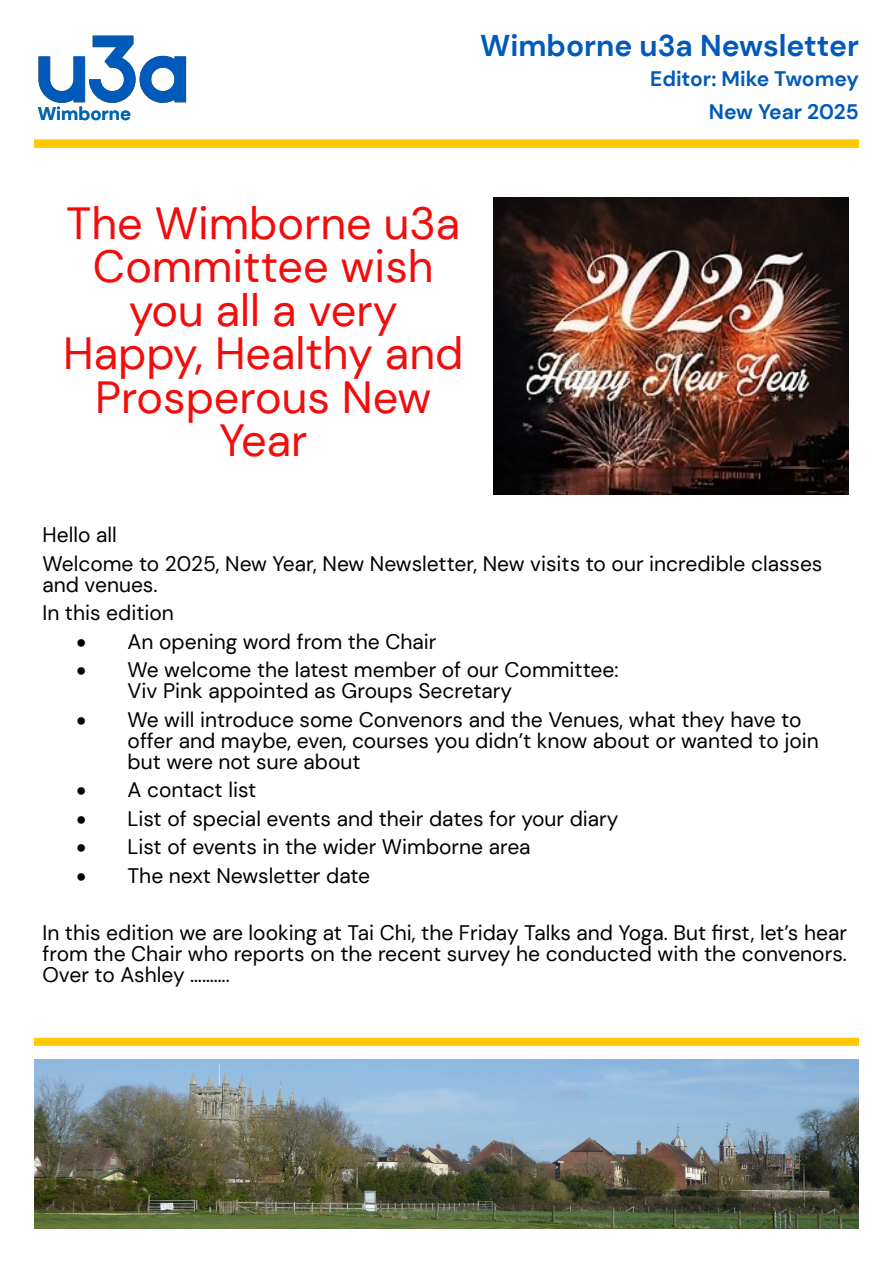
<style>
.page{position:relative;width:893px;height:1263px;background:#fff}
.page>*{position:absolute;margin:0;border:0;box-sizing:border-box;transform-origin:0 0}
.t1{font:45px/43.5px "DM Sans";color:#f20d0d;text-align:center}
.t2{font:700 30px "DM Sans";color:#005ab9}
.t3{font:21px/28.5px "DM Sans";color:#000}
.t4{font:700 21px "DM Sans";color:#005ab9}
.t5{font:700 18.45px "DM Sans";color:#0065b1}
</style>
<div class="page">
<img style="left:38px;top:35px;width:149px;height:68px">
<div style="left:34px;top:1038px;width:825px;height:8px;background:#ffc800"></div>
<img style="left:34px;top:1059px;width:825px;height:170px">
<div style="left:34px;top:140px;width:825px;height:8px;background:#ffc800"></div>
<img style="left:493px;top:198px;width:355px;height:296px">
<p class="t5" style="left:38px;top:102px;width:95px">Wimborne</p>
<h2 class="t2" style="left:480px;top:26px;width:380px">Wimborne u3a Newsletter</h2>
<p class="t4" style="left:650px;top:65px;width:210px">Editor: Mike Twomey</p>
<p class="t4" style="left:709px;top:98px;width:152px">New Year 2025</p>
<h1 class="t1" style="left:63px;top:202px;width:402px">The Wimborne u3a<br>Committee wish you all a very<br>Happy, Healthy and<br>Prosperous New<br>Year</h1>
<p class="t3" style="left:43px;top:521px;width:781px">Hello all<br>Welcome to 2025, New Year, New Newsletter, New visits to our incredible classes</p>
<p class="t3" style="left:43px;top:570px;width:117px">and venues.</p>
<p class="t3" style="left:43px;top:599px;width:133px">In this edition</p>
<p class="t3" style="left:128px;top:627px;width:310px">An opening word from the Chair</p>
<p class="t3" style="left:128px;top:656px;width:493px">We welcome the latest member of our Committee:</p>
<p class="t3" style="left:128px;top:677px;width:675px">Viv Pink appointed as Groups Secretary<br>We will introduce some Convenors and the Venues, what they have to</p>
<p class="t3" style="left:128px;top:730px;width:693px;line-height:21px">offer and maybe, even, courses you didn’t know about or wanted to join but were not sure about</p>
<p class="t3" style="left:128px;top:776px;width:492px">A contact list<br>List of special events and their dates for your diary<br>List of events in the wider Wimborne area<br>The next Newsletter date</p>
<p class="t3" style="left:43px;top:922px;width:806px;line-height:21px;text-align:justify">In this edition we are looking at Tai Chi, the Friday Talks and Yoga. But first, let’s hear from the Chair who reports on the recent survey he conducted with the convenors.<br>Over to Ashley ……….</p>
</div>
